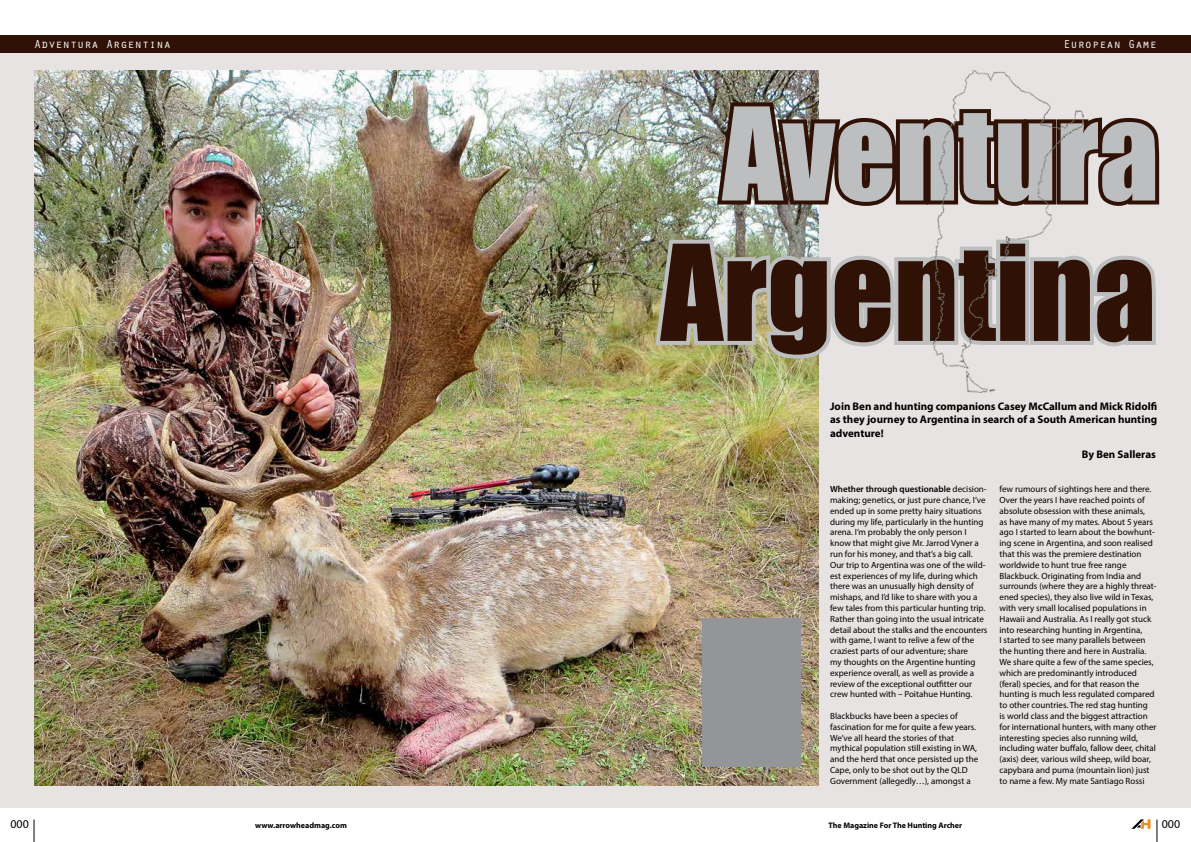
<style>
.page{position:relative;width:1191px;height:842px;background:#fff}
.page>*{position:absolute;margin:0;border:0;box-sizing:border-box;transform-origin:0 0}
.t1{font:123px "Impact";color:#2f1205}
.t2{font:119px "Impact";color:#bcbec0}
.t3{font:12px "Orator Std";color:#fff}
.t4{font:12px "Myriad Pro";color:#000}
.t5{font:700 11px/13.2px "Myriad Pro";color:#000;text-align:justify}
.t6{font:9px/10.8px "Myriad Pro";color:#000}
.t7{font:700 8px "Myriad Pro";color:#000}
.s1{font-weight:600}
</style>
<div class="page">
<div style="left:0;top:53px;width:1191px;height:755px;background:#e7e3e2"></div>
<img style="left:34px;top:71px;width:784px;height:714px">
<img style="left:651px;top:70px;width:509px;height:294px">
<img style="left:933px;top:71px;width:151px;height:322px">
<svg style="left:34px;top:819px;width:1px;height:23px"></svg>
<svg style="left:1156px;top:819px;width:1px;height:23px"></svg>
<svg style="left:1131px;top:819px;width:19px;height:10px"></svg>
<div style="left:702px;top:618px;width:98px;height:149px;background:#939598"></div>
<div style="left:0;top:36px;width:1191px;height:17px;background:#2f1205"></div>
<h3 class="t3" style="left:34px;top:36px;width:138px">Adventura Argentina</h3>
<h3 class="t3" style="left:1063px;top:36px;width:95px">European Game</h3>
<h2 class="t2" style="left:722px;top:61px;width:438px">Aventura</h2>
<h1 class="t1" style="left:660px;top:197px;width:497px">Argentina</h1>
<p class="t5" style="left:830px;top:399px;width:328px">Join Ben and hunting companions Casey McCallum and Mick Ridolfi as they journey to Argentina in search of a South American hunting adventure!</p>
<p class="t6" style="left:830px;top:484px;width:159px"><span class="s1">Whether through questionable</span> decision&shy;making; genetics, or just pure chance, I’ve ended up in some pretty hairy situations during my life, particularly in the hunting arena. I’m probably the only person I know that might give Mr. Jarrod Vyner a run for his money, and that’s a big call.<br>Our trip to Argentina was one of the wild&shy;est experiences of my life, during which there was an unusually high density of mishaps, and I’d like to share with you a few tales from this particular hunting trip.<br>Rather than going into the usual intricate detail about the stalks and the encounters with game, I want to relive a few of the craziest parts of our adventure; share<br>my thoughts on the Argentine hunting experience overall, as well as provide a review of the exceptional outfitter our crew hunted with – Poitahue Hunting.</p>
<p class="t6" style="left:830px;top:710px;width:150px">Blackbucks have been a species of fascination for me for quite a few years.<br>We’ve all heard the stories of that mythical population still existing in WA, and the herd that once persisted up the Cape, only to be shot out by the QLD Government (allegedly…), amongst a</p>
<p class="t5" style="left:1081px;top:448px;width:76px">By Ben Salleras</p>
<p class="t6" style="left:999px;top:484px;width:158px">few rumours of sightings here and there.<br>Over the years I have reached points of absolute obsession with these animals,<br>as have many of my mates. About 5 years ago I started to learn about the bowhunt&shy;ing scene in Argentina, and soon realised that this was the premiere destination worldwide to hunt true free range Blackbuck. Originating from India and surrounds (where they are a highly threat&shy;ened species), they also live wild in Texas, with very small localised populations in Hawaii and Australia. As I really got stuck into researching hunting in Argentina,<br>I started to see many parallels between the hunting there and here in Australia.<br>We share quite a few of the same species, which are predominantly introduced (feral) species, and for that reason the hunting is much less regulated compared to other countries. The red stag hunting<br>is world class and the biggest attraction for international hunters, with many other interesting species also running wild, including water buffalo, fallow deer, chital (axis) deer, various wild sheep, wild boar, capybara and puma (mountain lion) just to name a few. My mate Santiago Rossi</p>
<h3 class="t4" style="left:10px;top:817px;width:20px">000</h3>
<p class="t7" style="left:255px;top:820px;width:93px">www.arrowheadmag.com</p>
<p class="t7" style="left:828px;top:820px;width:135px">The Magazine For The Hunting Archer</p>
<h3 class="t4" style="left:1161px;top:817px;width:20px">000</h3>
</div>
